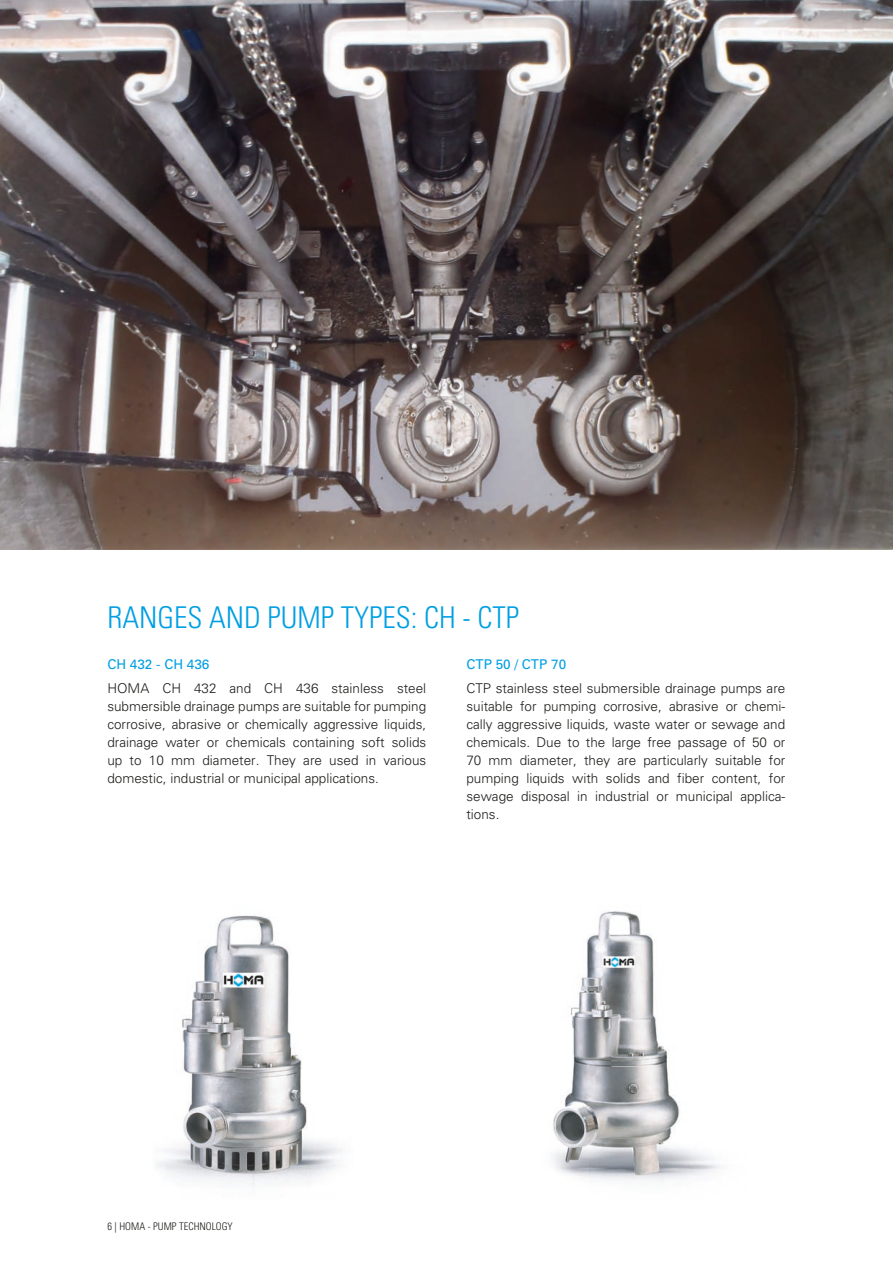
<style>
.page{position:relative;width:893px;height:1263px;background:#fff}
.page>*{position:absolute;margin:0;border:0;box-sizing:border-box;transform-origin:0 0}
.t1{font:300 condensed 30px "Univers";color:#009fe3}
.t2{font:300 13.5px/18px "Univers";color:#1d1d1b;text-align:justify}
.t3{font:13.5px "Univers";color:#009fe3}
.t4{font:300 condensed 10.5px "Univers";color:#1d1d1b}
</style>
<div class="page">
<img style="left:552px;top:911px;width:170px;height:271px">
<img style="left:157px;top:915px;width:185px;height:271px">
<svg style="left:0;top:0;width:893px;height:550px;background:#655b5a"></svg>
<h1 class="t1" style="left:108px;top:599px;width:413px">RANGES AND PUMP TYPES: CH - CTP</h1>
<p class="t3" style="left:466px;top:657px;width:101px">CTP 50 / CTP 70</p>
<p class="t2" style="left:466px;top:679px;width:320px">CTP stainless steel submersible drainage pumps are suitable for pumping corrosive, abrasive or chemi&shy;cally aggressive liquids, waste water or sewage and chemicals. Due to the large free passage of 50 or 70 mm diameter, they are particularly suitable for pumping liquids with solids and fiber content, for sewage disposal in industrial or municipal applica&shy;tions.</p>
<p class="t3" style="left:107px;top:657px;width:104px">CH 432 - CH 436</p>
<p class="t2" style="left:107px;top:679px;width:320px">HOMA CH 432 and CH 436 stainless steel submersible drainage pumps are suitable for pumping corrosive, abrasive or chemically aggressive liquids, drainage water or chemicals containing soft solids up to 10 mm diameter. They are used in various domestic, industrial or municipal applications.</p>
<p class="t4" style="left:107px;top:1220px;width:127px">6 | HOMA - PUMP TECHNOLOGY</p>
</div>
